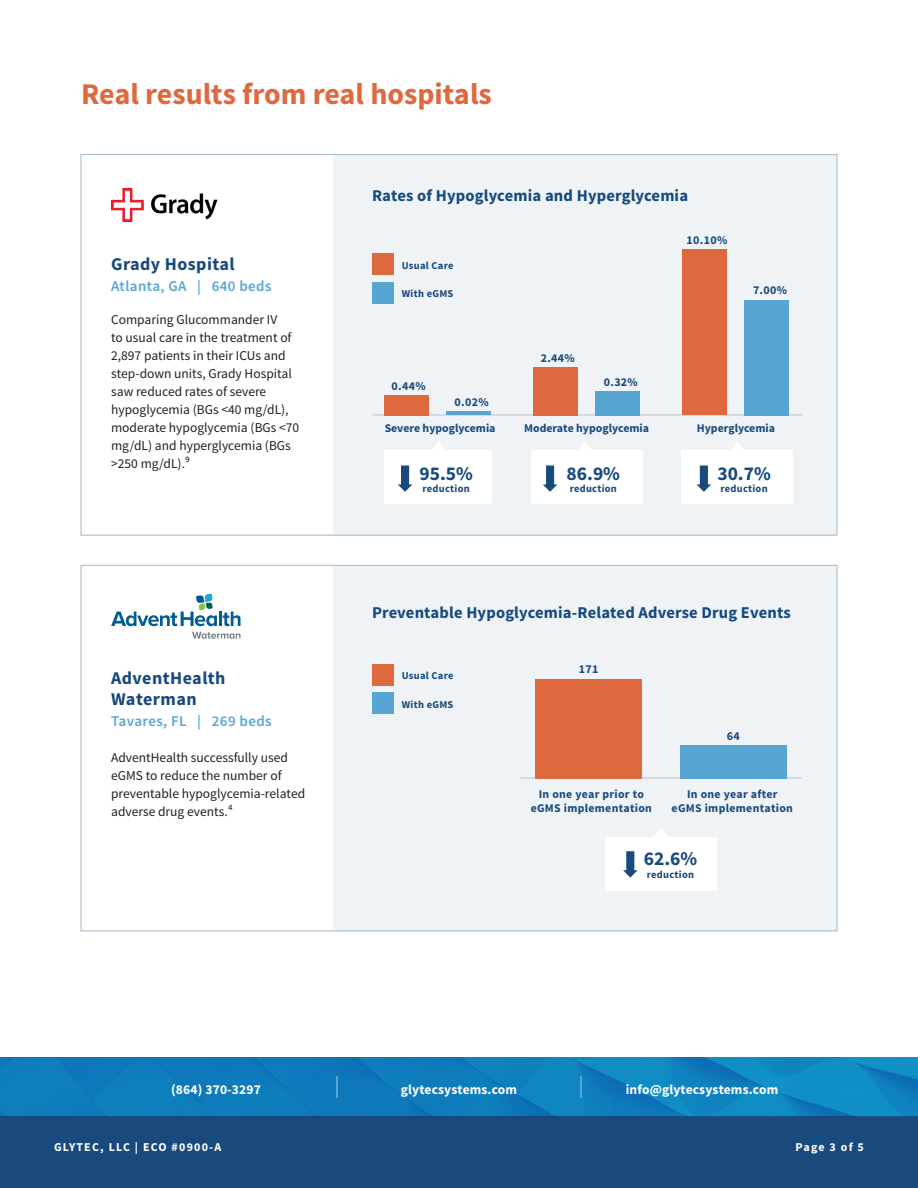
<style>
.page{position:relative;width:918px;height:1188px;background:#fff}
.page>*{position:absolute;margin:0;border:0;box-sizing:border-box;transform-origin:0 0}
.t1{font:700 30px "Source Sans Pro";color:#de693f}
.t2{font:700 19.5px "Source Sans Pro";color:#184a7d}
.t3{font:700 18px/21.6px "Source Sans Pro";letter-spacing:.025em;color:#184a7d}
.t4{font:700 16.5px "Source Sans Pro";letter-spacing:.01em;color:#144a7d}
.t5{font:600 15px "Source Sans Pro";letter-spacing:.025em;color:#57a6d2}
.t6{font:13.5px/18px "Source Sans Pro";color:#231f20}
.t7{font:700 13.5px "Source Sans Pro";letter-spacing:.01em;color:#fff}
.t8{font:700 12px "Source Sans Pro";letter-spacing:.025em;color:#184a7d}
.t9{font:700 12px "Source Sans Pro";letter-spacing:.1em;color:#fff}
.t10{font:700 11.85px/14.1px "Source Sans Pro";letter-spacing:.015em;color:#184a7d;text-align:center}
.t11{font:700 10.5px "Source Sans Pro";letter-spacing:.025em;color:#184a7d}
</style>
<div class="page">
<div style="left:333px;top:155px;width:504px;height:380px;background:#eff3f6"></div>
<div style="left:384px;top:451px;width:107px;height:53px;background:#fff"></div>
<svg style="left:728px;top:442px;width:19px;height:9px"></svg>
<svg style="left:576px;top:442px;width:18px;height:9px"></svg>
<svg style="left:430px;top:442px;width:18px;height:9px"></svg>
<div style="left:532px;top:451px;width:111px;height:53px;background:#fff"></div>
<div style="left:682px;top:451px;width:111px;height:53px;background:#fff"></div>
<div style="left:333px;top:565px;width:504px;height:366px;background:#eff3f6"></div>
<svg style="left:654px;top:828px;width:13px;height:9px"></svg>
<div style="left:605px;top:837px;width:112px;height:53px;background:#fff"></div>
<hr style="left:373px;top:415px;width:430px;height:1px;background:#b2c4d6">
<div style="left:384px;top:395px;width:45px;height:20px;background:#de693f"></div>
<hr style="left:446px;top:411px;width:45px;height:4px;background:#56a5d2">
<div style="left:533px;top:367px;width:45px;height:48px;background:#de693f"></div>
<div style="left:595px;top:391px;width:45px;height:24px;background:#56a5d2"></div>
<div style="left:682px;top:249px;width:45px;height:166px;background:#de693f"></div>
<div style="left:745px;top:300px;width:44px;height:115px;background:#56a5d2"></div>
<div style="left:0;top:1116px;width:918px;height:72px;background:#184a7d"></div>
<img style="left:0;top:1057px;width:918px;height:59px">
<svg style="left:337px;top:1076px;width:1px;height:22px"></svg>
<svg style="left:580px;top:1076px;width:1px;height:22px"></svg>
<div style="left:373px;top:282px;width:21px;height:21px;background:#56a5d2"></div>
<div style="left:373px;top:253px;width:21px;height:22px;background:#de693f"></div>
<div style="left:373px;top:692px;width:21px;height:22px;background:#56a5d2"></div>
<div style="left:373px;top:664px;width:21px;height:21px;background:#de693f"></div>
<img style="left:111px;top:189px;width:107px;height:33px">
<svg style="left:192px;top:632px;width:49px;height:7px"></svg>
<hr style="left:219px;top:612px;width:3px;height:14px;background:#005c95">
<svg style="left:223px;top:612px;width:18px;height:14px"></svg>
<svg style="left:111px;top:594px;width:106px;height:32px"></svg>
<hr style="left:520px;top:778px;width:282px;height:1px;background:#b2c4d6">
<div style="left:535px;top:679px;width:107px;height:99px;background:#de693f"></div>
<div style="left:680px;top:745px;width:107px;height:33px;background:#56a5d2"></div>
<svg style="left:398px;top:465px;width:14px;height:27px"></svg>
<svg style="left:543px;top:465px;width:14px;height:27px"></svg>
<svg style="left:697px;top:465px;width:14px;height:27px"></svg>
<svg style="left:623px;top:851px;width:15px;height:27px"></svg>
<p class="t1" style="left:81px;top:74px;width:412px">Real results from real hospitals</p>
<p class="t4" style="left:372px;top:185px;width:318px">Rates of Hypoglycemia and Hyperglycemia</p>
<p class="t3" style="left:111px;top:254px;width:125px">Grady Hospital</p>
<p class="t5" style="left:111px;top:276px;width:162px">Atlanta, GA | 640 beds</p>
<p class="t6" style="left:111px;top:311px;width:190px">Comparing Glucommander IV<br>to usual care in the treatment of<br>2,897 patients in their ICUs and step-down units, Grady Hospital saw reduced rates of severe hypoglycemia (BGs &lt;40 mg/dL), moderate hypoglycemia (BGs &lt;70 mg/dL) and hyperglycemia (BGs &gt;250 mg/dL).⁹</p>
<p class="t3" style="left:111px;top:668px;width:116px">AdventHealth<br>Waterman</p>
<p class="t5" style="left:111px;top:712px;width:162px">Tavares, FL | 269 beds</p>
<p class="t6" style="left:111px;top:748px;width:196px">AdventHealth successfully used eGMS to reduce the number of preventable hypoglycemia-related adverse drug events.⁴</p>
<p class="t11" style="left:402px;top:258px;width:53px">Usual Care</p>
<p class="t11" style="left:402px;top:287px;width:53px">With eGMS</p>
<p class="t8" style="left:392px;top:378px;width:36px">0.44%</p>
<p class="t8" style="left:455px;top:394px;width:36px">0.02%</p>
<p class="t8" style="left:541px;top:350px;width:36px">2.44%</p>
<p class="t8" style="left:604px;top:374px;width:36px">0.32%</p>
<p class="t8" style="left:687px;top:232px;width:42px">10.10%</p>
<p class="t8" style="left:753px;top:282px;width:36px">7.00%</p>
<p class="t10" style="left:385px;top:421px;width:112px">Severe hypoglycemia</p>
<p class="t10" style="left:524px;top:421px;width:127px">Moderate hypoglycemia</p>
<p class="t10" style="left:697px;top:421px;width:80px">Hyperglycemia</p>
<p class="t2" style="left:419px;top:461px;width:55px">95.5%</p>
<p class="t11" style="left:423px;top:482px;width:49px">reduction</p>
<p class="t2" style="left:567px;top:461px;width:55px">86.9%</p>
<p class="t11" style="left:570px;top:482px;width:49px">reduction</p>
<p class="t2" style="left:717px;top:461px;width:55px">30.7%</p>
<p class="t11" style="left:720px;top:482px;width:49px">reduction</p>
<p class="t4" style="left:372px;top:602px;width:420px">Preventable Hypoglycemia-Related Adverse Drug Events</p>
<p class="t11" style="left:402px;top:669px;width:53px">Usual Care</p>
<p class="t11" style="left:402px;top:698px;width:53px">With eGMS</p>
<p class="t8" style="left:579px;top:661px;width:21px">171</p>
<p class="t8" style="left:727px;top:728px;width:14px">64</p>
<p class="t10" style="left:531px;top:788px;width:123px">In one year prior to eGMS implementation</p>
<p class="t10" style="left:672px;top:788px;width:123px">In one year after eGMS implementation</p>
<p class="t2" style="left:644px;top:846px;width:55px">62.6%</p>
<p class="t11" style="left:647px;top:868px;width:49px">reduction</p>
<p class="t7" style="left:171px;top:1081px;width:91px">(864) 370-3297</p>
<p class="t7" style="left:401px;top:1081px;width:118px">glytecsystems.com</p>
<p class="t7" style="left:626px;top:1081px;width:154px">info@glytecsystems.com</p>
<p class="t9" style="left:54px;top:1140px;width:169px">GLYTEC, LLC | ECO #0900-A</p>
<p class="t9" style="left:795px;top:1140px;width:70px">Page 3 of 5</p>
</div>
